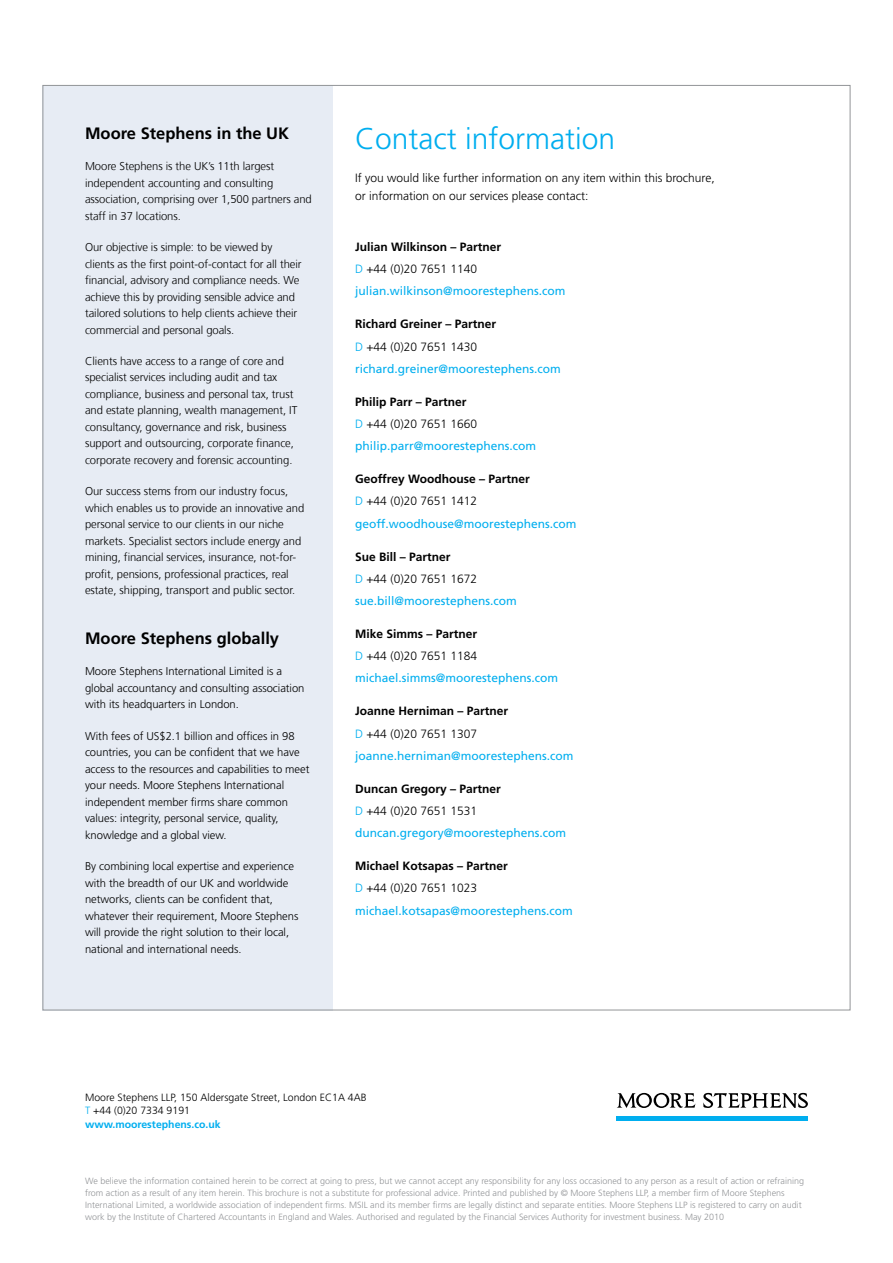
<style>
.page{position:relative;width:893px;height:1263px;background:#fff}
.page>*{position:absolute;margin:0;border:0;box-sizing:border-box;transform-origin:0 0}
.t1{font:300 30px "Frutiger LT Std";color:#00aeef}
.t2{font:700 16.5px "Frutiger LT Std";color:#000}
.t3{font:12px "Frutiger";color:#00aeef}
.t4{font:300 12px/18px "Frutiger LT Std";color:#000}
.t5{font:700 12px "Frutiger";color:#000}
.t6{font:300 11.25px/16.5px "Frutiger";letter-spacing:-.005em;color:#000}
.t7{font:300 11.25px/16.5px "Frutiger LT Std";letter-spacing:-.005em;color:#000}
.t8{font:300 10.5px/13.5px "Frutiger LT Std";color:#000}
.t9{font:700 10.5px "Frutiger";color:#00aeef}
.t10{font:300 9px/12px "Frutiger LT Std";color:#939598}
.s1{color:#00aeef}
</style>
<div class="page">
<div style="left:43px;top:85px;width:290px;height:925px;background:#e7ecf4"></div>
<svg style="left:617px;top:1093px;width:78px;height:15px"></svg>
<svg style="left:703px;top:1093px;width:105px;height:15px"></svg>
<hr style="left:617px;top:1116px;width:191px;height:4px;background:#00aeef">
<h2 class="t2" style="left:85px;top:123px;width:206px">Moore Stephens in the UK</h2>
<p class="t6" style="left:85px;top:158px;width:228px">Moore Stephens is the UK’s 11th largest independent accounting and consulting association, comprising over 1,500 partners and staff in 37 locations.</p>
<p class="t6" style="left:85px;top:239px;width:218px">Our objective is simple: to be viewed by clients as the first point-of-contact for all their financial, advisory and compliance needs. We achieve this by providing sensible advice and tailored solutions to help clients achieve their commercial and personal goals.</p>
<p class="t6" style="left:85px;top:353px;width:214px">Clients have access to a range of core and specialist services including audit and tax compliance, business and personal tax, trust and estate planning, wealth management, IT consultancy, governance and risk, business support and outsourcing, corporate finance, corporate recovery and forensic accounting.</p>
<p class="t6" style="left:85px;top:483px;width:221px">Our success stems from our industry focus, which enables us to provide an innovative and personal service to our clients in our niche markets. Specialist sectors include energy and mining, financial services, insurance, not-for&shy;profit, pensions, professional practices, real estate, shipping, transport and public sector.</p>
<h2 class="t2" style="left:85px;top:628px;width:196px">Moore Stephens globally</h2>
<p class="t7" style="left:85px;top:663px;width:221px">Moore Stephens International Limited is a global accountancy and consulting association with its headquarters in London.</p>
<p class="t7" style="left:85px;top:728px;width:226px">With fees of US$2.1 billion and offices in 98 countries, you can be confident that we have access to the resources and capabilities to meet your needs. Moore Stephens International independent member firms share common values: integrity, personal service, quality, knowledge and a global view.</p>
<p class="t7" style="left:85px;top:858px;width:215px">By combining local expertise and experience with the breadth of our UK and worldwide networks, clients can be confident that, whatever their requirement, Moore Stephens will provide the right solution to their local, national and international needs.</p>
<h1 class="t1" style="left:355px;top:121px;width:262px">Contact information</h1>
<p class="t4" style="left:355px;top:169px;width:361px">If you would like further information on any item within this brochure, or information on our services please contact:</p>
<p class="t5" style="left:355px;top:240px;width:148px">Julian Wilkinson – Partner</p>
<p class="t4" style="left:355px;top:260px;width:123px"><span class="s1">D</span> +44 (0)20 7651 1140</p>
<p class="t3" style="left:355px;top:284px;width:212px">julian.wilkinson@moorestephens.com</p>
<p class="t5" style="left:355px;top:317px;width:142px">Richard Greiner – Partner</p>
<p class="t4" style="left:355px;top:338px;width:123px"><span class="s1">D</span> +44 (0)20 7651 1430</p>
<p class="t3" style="left:355px;top:362px;width:207px">richard.greiner@moorestephens.com</p>
<p class="t5" style="left:355px;top:394px;width:113px">Philip Parr – Partner</p>
<p class="t4" style="left:355px;top:415px;width:123px"><span class="s1">D</span> +44 (0)20 7651 1660</p>
<p class="t3" style="left:355px;top:439px;width:182px">philip.parr@moorestephens.com</p>
<p class="t5" style="left:355px;top:472px;width:176px">Geoffrey Woodhouse – Partner</p>
<p class="t4" style="left:355px;top:492px;width:123px"><span class="s1">D</span> +44 (0)20 7651 1412</p>
<p class="t3" style="left:355px;top:516px;width:223px">geoff.woodhouse@moorestephens.com</p>
<p class="t5" style="left:355px;top:549px;width:97px">Sue Bill – Partner</p>
<p class="t4" style="left:355px;top:570px;width:123px"><span class="s1">D</span> +44 (0)20 7651 1672</p>
<p class="t3" style="left:355px;top:594px;width:163px">sue.bill@moorestephens.com</p>
<p class="t5" style="left:355px;top:627px;width:124px">Mike Simms – Partner</p>
<p class="t4" style="left:355px;top:647px;width:123px"><span class="s1">D</span> +44 (0)20 7651 1184</p>
<p class="t3" style="left:355px;top:671px;width:204px">michael.simms@moorestephens.com</p>
<p class="t5" style="left:355px;top:704px;width:154px">Joanne Herniman – Partner</p>
<p class="t4" style="left:355px;top:724px;width:123px"><span class="s1">D</span> +44 (0)20 7651 1307</p>
<p class="t3" style="left:355px;top:748px;width:220px">joanne.herniman@moorestephens.com</p>
<p class="t5" style="left:355px;top:781px;width:147px">Duncan Gregory – Partner</p>
<p class="t4" style="left:355px;top:802px;width:123px"><span class="s1">D</span> +44 (0)20 7651 1531</p>
<p class="t3" style="left:355px;top:826px;width:212px">duncan.gregory@moorestephens.com</p>
<p class="t5" style="left:355px;top:859px;width:154px">Michael Kotsapas – Partner</p>
<p class="t4" style="left:355px;top:879px;width:123px"><span class="s1">D</span> +44 (0)20 7651 1023</p>
<p class="t3" style="left:355px;top:903px;width:219px">michael.kotsapas@moorestephens.com</p>
<p class="t8" style="left:85px;top:1090px;width:283px">Moore Stephens LLP, 150 Aldersgate Street, London EC1A 4AB<br><span class="s1">T</span> +44 (0)20 7334 9191</p>
<p class="t9" style="left:85px;top:1118px;width:137px">www.moorestephens.co.uk</p>
<p class="t10" style="left:85px;top:1175px;width:720px">We believe the information contained herein to be correct at going to press, but we cannot accept any responsibility for any loss occasioned to any person as a result of action or refraining from action as a result of any item herein. This brochure is not a substitute for professional advice. Printed and published by © Moore Stephens LLP, a member firm of Moore Stephens International Limited, a worldwide association of independent firms. MSIL and its member firms are legally distinct and separate entities. Moore Stephens LLP is registered to carry on audit work by the Institute of Chartered Accountants in England and Wales. Authorised and regulated by the Financial Services Authority for investment business. May 2010</p>
</div>
